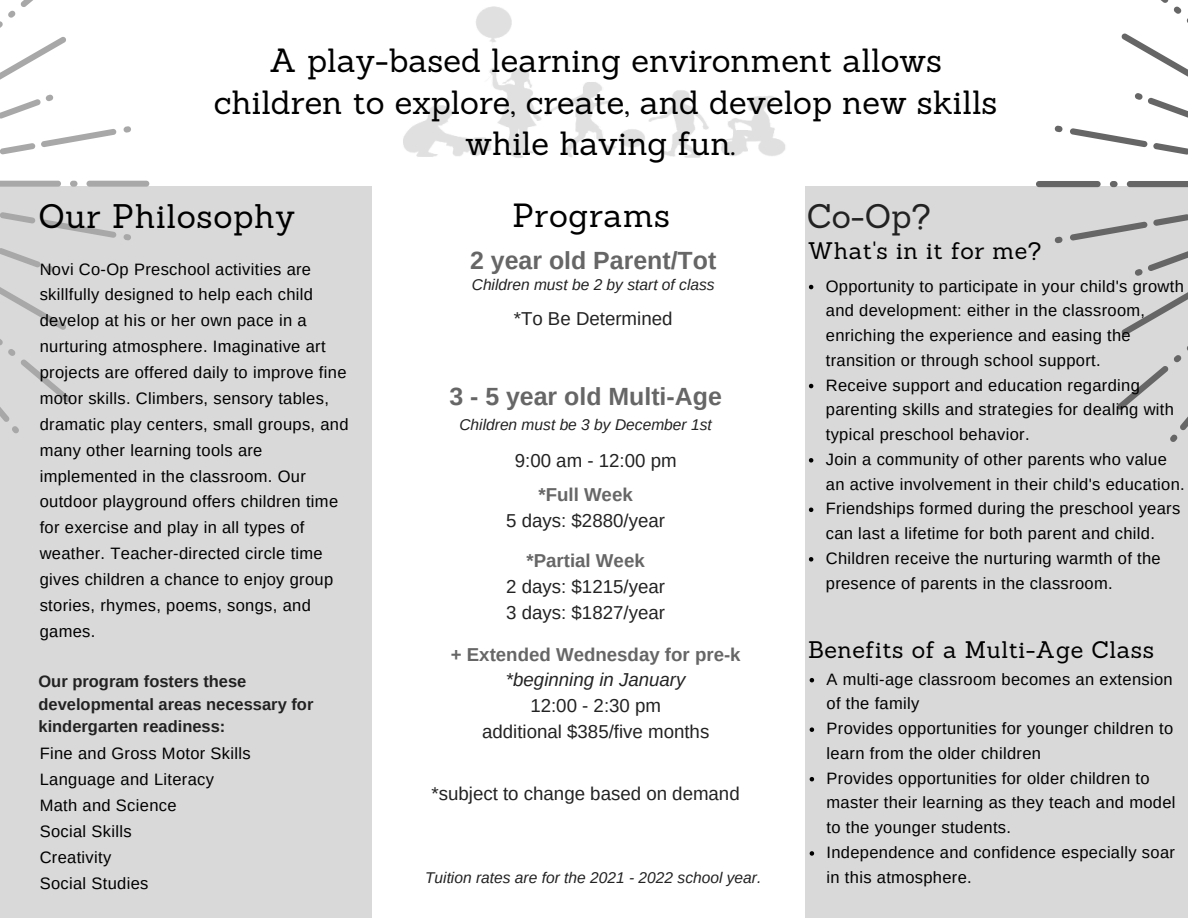
<style>
.page{position:relative;width:1188px;height:918px;background:#d9d9d9}
.page>*{position:absolute;margin:0;border:0;box-sizing:border-box;transform-origin:0 0}
.t1{font:33.3px "Sanchez";letter-spacing:.02em;color:#000}
.t2{font:33.3px "Sanchez";color:#222}
.t3{font:32.7px "Sanchez";color:#000}
.t4{font:32.7px "Sanchez";letter-spacing:.02em;color:#000}
.t5{font:700 24.9px "Arimo";color:#666}
.t6{font:23.4px "Sanchez";letter-spacing:.02em;color:#000}
.t7{font:18.75px "Arimo";color:#222}
.t8{font:700 18.75px "Arimo";color:#666}
.t9{font:italic 18.75px "Arimo";color:#222}
.t10{font:16.5px/25.8px "Arimo";letter-spacing:.02em;color:#000}
.t11{font:700 16.5px "Arimo";color:#222}
.t12{font:italic 15.6px "Arimo";color:#222}
</style>
<div class="page">
<div style="left:0;top:0;width:1188px;height:185px;background:#fff"></div>
<img style="left:403px;top:6px;width:382px;height:152px">
<div style="left:373px;top:184px;width:432px;height:734px;background:#fff"></div>
<svg style="left:1055px;top:236px;width:7px;height:7px"></svg>
<svg style="left:1070px;top:214px;width:118px;height:228px"></svg>
<div style="left:1036px;top:181px;width:65px;height:6px;background:#666;border-radius:3px"></div>
<div style="left:1110px;top:181px;width:8px;height:6px;background:#666;border-radius:3px"></div>
<svg style="left:1127px;top:181px;width:61px;height:6px"></svg>
<svg style="left:1055px;top:125px;width:7px;height:7px"></svg>
<svg style="left:1070px;top:0;width:118px;height:155px"></svg>
<svg style="left:124px;top:126px;width:7px;height:7px"></svg>
<svg style="left:0;top:0;width:117px;height:155px"></svg>
<div style="left:86px;top:181px;width:63px;height:6px;background:#a8a8a8;border-radius:3px"></div>
<div style="left:70px;top:181px;width:8px;height:6px;background:#a8a8a8;border-radius:3px"></div>
<svg style="left:0;top:181px;width:61px;height:6px"></svg>
<svg style="left:124px;top:234px;width:7px;height:7px"></svg>
<svg style="left:0;top:212px;width:117px;height:222px"></svg>
<svg style="left:809px;top:285px;width:4px;height:4px"></svg>
<svg style="left:809px;top:384px;width:4px;height:4px"></svg>
<svg style="left:809px;top:458px;width:4px;height:5px"></svg>
<svg style="left:809px;top:508px;width:4px;height:4px"></svg>
<svg style="left:809px;top:557px;width:4px;height:5px"></svg>
<svg style="left:810px;top:678px;width:4px;height:4px"></svg>
<svg style="left:810px;top:727px;width:4px;height:5px"></svg>
<svg style="left:810px;top:777px;width:4px;height:4px"></svg>
<svg style="left:810px;top:851px;width:4px;height:5px"></svg>
<p class="t3" style="left:269px;top:39px;width:674px">A play-based learning environment allows</p>
<p class="t3" style="left:214px;top:81px;width:785px">children to explore, create, and develop new skills</p>
<p class="t3" style="left:466px;top:123px;width:272px">while having fun.</p>
<p class="t1" style="left:39px;top:195px;width:258px">Our Philosophy</p>
<p class="t4" style="left:512px;top:194px;width:159px">Programs</p>
<p class="t10" style="left:40px;top:256px;width:310px">Novi Co-Op Preschool activities are skillfully designed to help each child develop at his or her own pace in a nurturing atmosphere. Imaginative art projects are offered daily to improve fine motor skills. Climbers, sensory tables, dramatic play centers, small groups, and many other learning tools are implemented in the classroom. Our outdoor playground offers children time for exercise and play in all types of weather. Teacher-directed circle time gives children a chance to enjoy group stories, rhymes, poems, songs, and games.</p>
<p class="t11" style="left:39px;top:672px;width:209px">Our program fosters these</p>
<p class="t11" style="left:39px;top:695px;width:276px">developmental areas necessary for</p>
<p class="t11" style="left:39px;top:717px;width:188px">kindergarten readiness:</p>
<p class="t10" style="left:40px;top:741px;width:213px">Fine and Gross Motor Skills</p>
<p class="t10" style="left:40px;top:767px;width:176px">Language and Literacy</p>
<p class="t10" style="left:40px;top:793px;width:138px">Math and Science</p>
<p class="t10" style="left:40px;top:818px;width:93px">Social Skills</p>
<p class="t10" style="left:40px;top:844px;width:73px">Creativity</p>
<p class="t10" style="left:40px;top:870px;width:110px">Social Studies</p>
<p class="t5" style="left:470px;top:246px;width:248px">2 year old Parent/Tot</p>
<p class="t12" style="left:472px;top:276px;width:244px">Children must be 2 by start of class</p>
<p class="t7" style="left:514px;top:308px;width:160px">*To Be Determined</p>
<p class="t5" style="left:449px;top:383px;width:274px">3 - 5 year old Multi-Age</p>
<p class="t12" style="left:459px;top:416px;width:254px">Children must be 3 by December 1st</p>
<p class="t7" style="left:515px;top:450px;width:163px">9:00 am - 12:00 pm</p>
<p class="t8" style="left:538px;top:484px;width:96px">*Full Week</p>
<p class="t7" style="left:506px;top:510px;width:160px">5 days: $2880/year</p>
<p class="t8" style="left:526px;top:550px;width:120px">*Partial Week</p>
<p class="t7" style="left:506px;top:576px;width:160px">2 days: $1215/year</p>
<p class="t7" style="left:506px;top:602px;width:160px">3 days: $1827/year</p>
<p class="t8" style="left:451px;top:644px;width:291px">+ Extended Wednesday for pre-k</p>
<p class="t9" style="left:506px;top:670px;width:181px">*beginning in January</p>
<p class="t7" style="left:530px;top:695px;width:132px">12:00 - 2:30 pm</p>
<p class="t7" style="left:482px;top:721px;width:229px">additional $385/five months</p>
<p class="t7" style="left:432px;top:783px;width:310px">*subject to change based on demand</p>
<p class="t12" style="left:425px;top:869px;width:338px">Tuition rates are for the 2021 - 2022 school year.</p>
<p class="t2" style="left:807px;top:194px;width:126px">Co-Op?</p>
<p class="t6" style="left:808px;top:236px;width:235px">What's in it for me?</p>
<p class="t10" style="left:826px;top:273px;width:360px;line-height:24.8px">Opportunity to participate in your child's growth and development: either in the classroom, enriching the experience and easing the transition or through school support.</p>
<p class="t10" style="left:826px;top:372px;width:350px;line-height:24.8px">Receive support and education regarding parenting skills and strategies for dealing with typical preschool behavior.</p>
<p class="t10" style="left:826px;top:447px;width:361px;line-height:24.8px">Join a community of other parents who value an active involvement in their child's education.</p>
<p class="t10" style="left:826px;top:496px;width:356px;line-height:24.8px">Friendships formed during the preschool years can last a lifetime for both parent and child.</p>
<p class="t10" style="left:826px;top:546px;width:336px;line-height:24.8px">Children receive the nurturing warmth of the presence of parents in the classroom.</p>
<p class="t6" style="left:808px;top:634px;width:347px">Benefits of a Multi-Age Class</p>
<p class="t10" style="left:827px;top:667px;width:348px;line-height:24.8px">A multi-age classroom becomes an extension of the family</p>
<p class="t10" style="left:827px;top:716px;width:348px;line-height:24.8px">Provides opportunities for younger children to learn from the older children</p>
<p class="t10" style="left:827px;top:766px;width:351px;line-height:24.8px">Provides opportunities for older children to master their learning as they teach and model to the younger students.</p>
<p class="t10" style="left:827px;top:840px;width:350px;line-height:24.8px">Independence and confidence especially soar in this atmosphere.</p>
</div>
